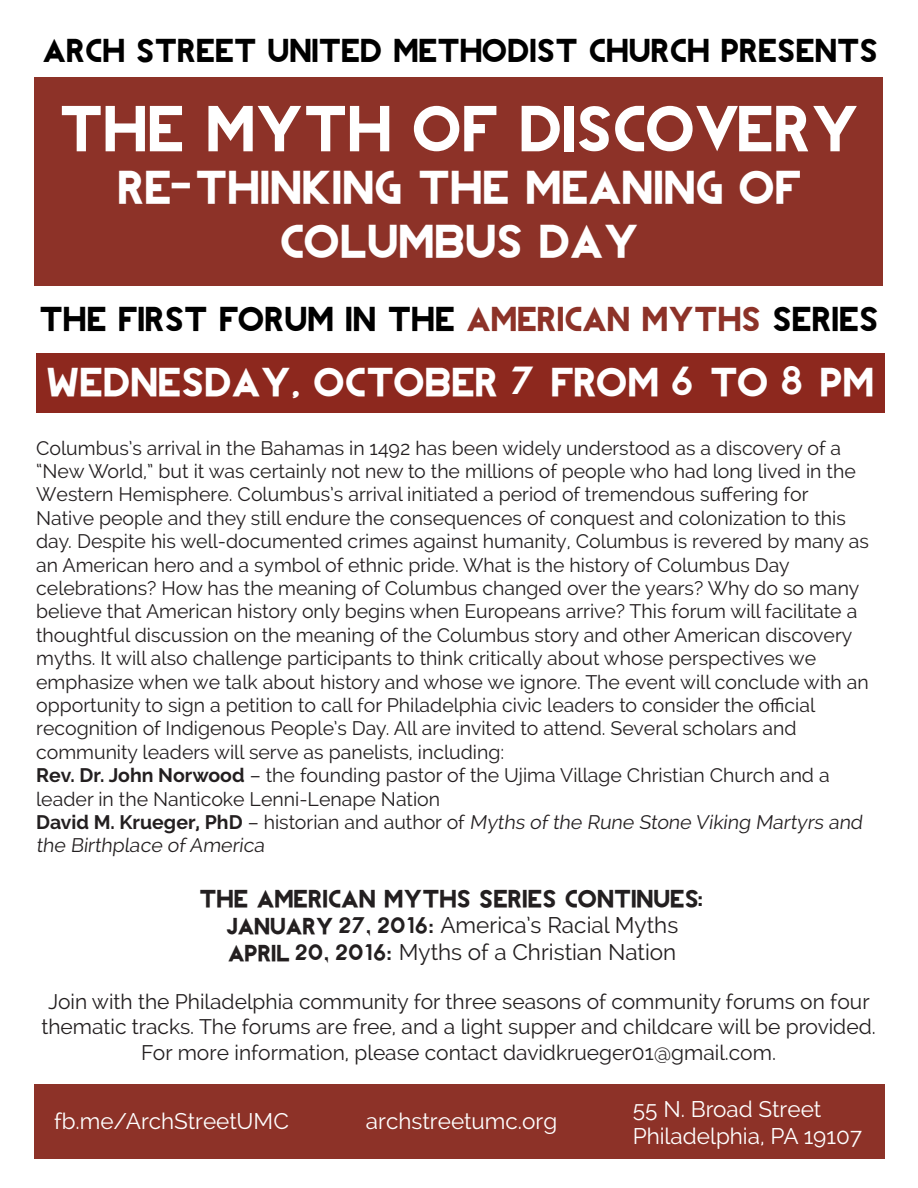
<style>
.page{position:relative;width:918px;height:1188px;background:#fff}
.page>*{position:absolute;margin:0;border:0;box-sizing:border-box;transform-origin:0 0}
.t1{font:61.5px "REVOLUTION";color:#fff}
.t2{font:45px "REVOLUTION";color:#fff}
.t3{font:39px "REVOLUTION";color:#fff}
.t4{font:33px "REVOLUTION";color:#000}
.t5{font:31.5px "REVOLUTION";color:#000}
.t6{font:24px "REVOLUTION";color:#231f20}
.t7{font:22.5px "Raleway";color:#231f20}
.t8{font:22.5px "Raleway";color:#fff}
.t9{font:21px/25.2px "Raleway";color:#231f20;text-align:center}
.t10{font:19.5px/23.4px "Raleway";color:#231f20}
.s1{font-family:"CWG Sans"}
.s2{color:#8d3228}
.s3{font-weight:700}
.s4{font-family:"REVOLUTION"}
</style>
<div class="page">
<div style="left:35px;top:77px;width:848px;height:209px;background:#8d3228"></div>
<div style="left:36px;top:353px;width:849px;height:60px;background:#8d281e"></div>
<div style="left:35px;top:1084px;width:850px;height:75px;background:#8d3228"></div>
<p class="t5" style="left:43px;top:23px;width:837px">ARCH STREET UNITED METHODIST CHURCH PRESENTS</p>
<p class="t1" style="left:59px;top:75px;width:801px">THE MYTH OF DISCOVERY</p>
<p class="t2" style="left:117px;top:149px;width:685px">RE<span class="s1">-</span>THINKING THE MEANING OF</p>
<p class="t2" style="left:280px;top:203px;width:361px">COLUMBUS DAY</p>
<p class="t4" style="left:39px;top:291px;width:841px">THE FIRST FORUM IN THE <span class="s2">AMERICAN MYTHS</span> SERIES</p>
<p class="t3" style="left:46px;top:348px;width:829px">WEDNESDAY, OCTOBER <span class="s1">7</span> FROM <span class="s1">6</span> TO <span class="s1">8</span> PM</p>
<p class="t10" style="left:36px;top:436px;width:821px">Columbus’s arrival in the Bahamas in 1492 has been widely understood as a discovery of a “New World,” but it was certainly not new to the millions of people who had long lived in the<br>Western Hemisphere. Columbus’s arrival initiated a period of tremendous suffering for</p>
<p class="t10" style="left:36px;top:506px;width:834px">Native people and they still endure the consequences of conquest and colonization to this day. Despite his well-documented crimes against humanity, Columbus is revered by many as an American hero and a symbol of ethnic pride. What is the history of Columbus Day</p>
<p class="t10" style="left:36px;top:576px;width:825px">celebrations? How has the meaning of Columbus changed over the years? Why do so many believe that American history only begins when Europeans arrive? This forum will facilitate a thoughtful discussion on the meaning of the Columbus story and other American discovery myths. It will also challenge participants to think critically about whose perspectives we</p>
<p class="t10" style="left:36px;top:670px;width:834px">emphasize when we talk about history and whose we ignore. The event will conclude with an opportunity to sign a petition to call for Philadelphia civic leaders to consider the official</p>
<p class="t10" style="left:36px;top:717px;width:762px">recognition of Indigenous People’s Day. All are invited to attend. Several scholars and</p>
<p class="t10" style="left:36px;top:740px;width:470px">community leaders will serve as panelists, including:</p>
<p class="t10" style="left:36px;top:764px;width:795px"><span class="s3">Rev. Dr. John Norwood</span> – the founding pastor of the Ujima Village Christian Church and a</p>
<p class="t10" style="left:36px;top:787px;width:405px">leader in the Nanticoke Lenni-Lenape Nation</p>
<p class="t10" style="left:36px;top:810px;width:831px"><span class="s3">David M. Krueger, PhD</span> – historian and author of Myths of the Rune Stone Viking Martyrs and the Birthplace of America</p>
<p class="t6" style="left:200px;top:878px;width:507px">THE AMERICAN MYTHS SERIES CONTINUES<span class="s1">:</span></p>
<p class="t7" style="left:226px;top:912px;width:454px"><span class="s4">JANUARY</span> <span class="s1">27, 2016:</span> America’s Racial Myths</p>
<p class="t7" style="left:228px;top:939px;width:450px"><span class="s4">APRIL</span> <span class="s1">20, 2016:</span> Myths of a Christian Nation</p>
<p class="t9" style="left:41px;top:989px;width:836px">Join with the Philadelphia community for three seasons of community forums on four thematic tracks. The forums are free, and a light supper and childcare will be provided.<br>For more information, please contact davidkrueger01@gmail.com.</p>
<p class="t8" style="left:54px;top:1108px;width:236px">fb.me/ArchStreetUMC</p>
<p class="t8" style="left:366px;top:1108px;width:193px">archstreetumc.org</p>
<p class="t8" style="left:633px;top:1096px;width:190px">55 N. Broad Street</p>
<p class="t8" style="left:633px;top:1123px;width:231px">Philadelphia, PA 19107</p>
</div>
